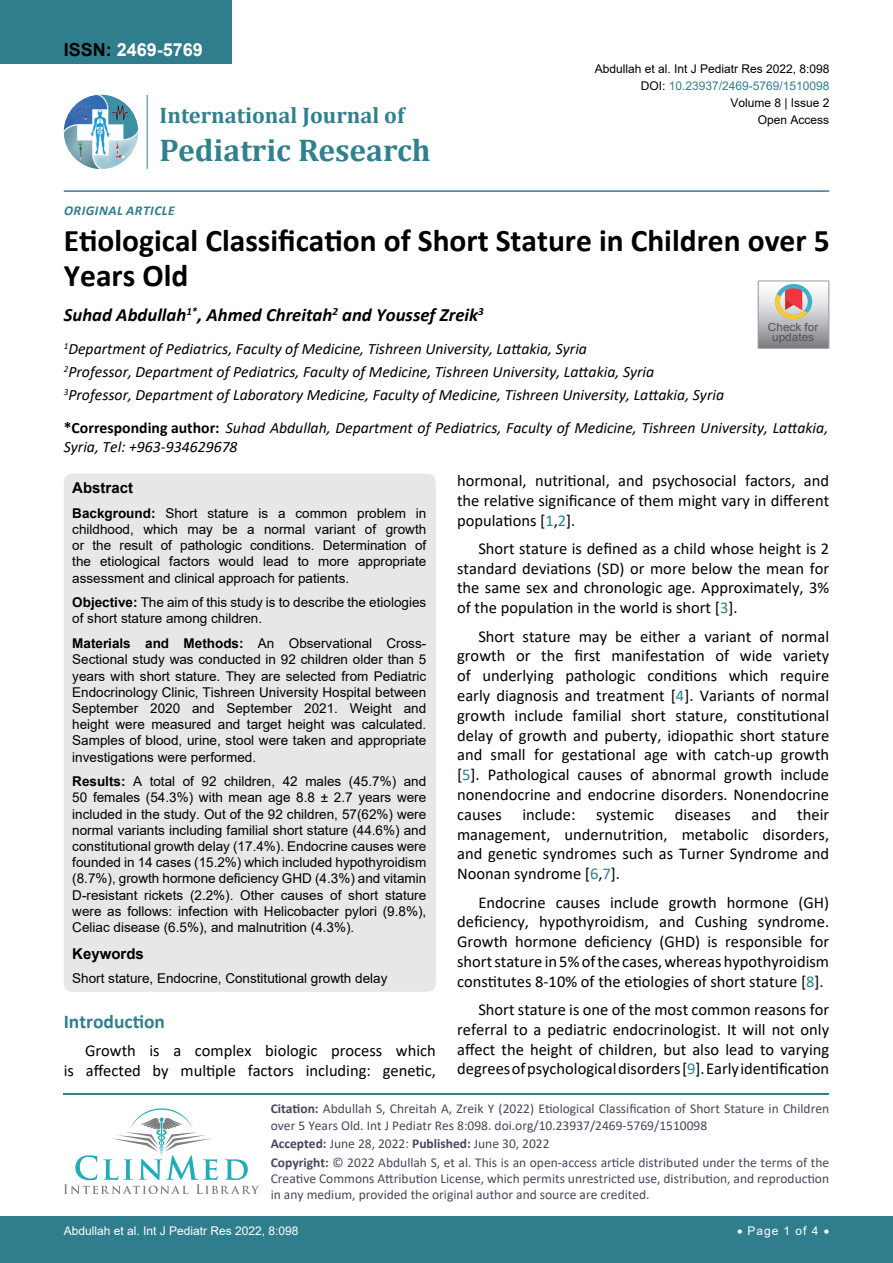
<style>
.page{position:relative;width:893px;height:1263px;background:#fff}
.page>*{position:absolute;margin:0;border:0;box-sizing:border-box;transform-origin:0 0}
.t1{font:700 31.5px/34.5px "Calibri";color:#000}
.t2{font:700 31.5px "Cambria";color:#30808d}
.t3{font:700 22.5px "Cambria";color:#30808d}
.t4{font:700 19.5px "Calibri";color:#30808d}
.t5{font:italic 700 18.75px "Calibri";color:#000}
.t6{font:700 18px "Arial";color:#fff}
.t7{font:16.5px/19.8px "Calibri";color:#000;text-align:justify}
.t8{font:italic 15.75px/23.1px "Calibri";color:#000}
.t9{font:700 15px "Arial";color:#000}
.t10{font:13.5px/16.2px "Arial";color:#000;text-align:justify}
.t11{font:13.5px/16.2px "Calibri";color:#47475c}
.t12{font:italic 700 13.5px "Calibri";letter-spacing:.04em;color:#307d8d}
.t13{font:12px "Arial";color:#000}
.t14{font:12px "Arial";color:#fff}
.t15{font:12px "Arial";color:#30808d}
.t16{font:11.1px/9.6px "Arial";color:#535353;text-align:center;scale:1.06 1}
.s1{color:#000}
.s2{font-weight:700;font-style:normal}
.s3{font-weight:700}
.s4{color:#30808d}
</style>
<div class="page">
<hr style="left:64px;top:1093px;width:765px;height:2px;background:#30808d">
<svg style="left:64px;top:1108px;width:195px;height:86px"></svg>
<div style="left:0;top:0;width:231px;height:64px;background:#307d8d"></div>
<img style="left:64px;top:95px;width:74px;height:74px;border-radius:37px">
<hr style="left:147px;top:95px;width:1px;height:74px;background:#307d8d">
<hr style="left:64px;top:190px;width:765px;height:2px;background:#307d8d">
<div style="left:0;top:1217px;width:893px;height:46px;background:#307d8d"></div>
<div style="left:64px;top:474px;width:372px;height:518px;background:#e6e7e8;border-radius:9px"></div>
<svg style="left:758px;top:281px;width:71px;height:67px;background:#bdb6b3"></svg>
<p class="t6" style="left:64px;top:37px;width:141px"><span class="s1">ISSN:</span> 2469-5769</p>
<h2 class="t3" style="left:160px;top:100px;width:246px">International Journal of</h2>
<h1 class="t2" style="left:160px;top:128px;width:273px">Pediatric Research</h1>
<p class="t12" style="left:64px;top:201px;width:112px">Original Article</p>
<p class="t13" style="left:595px;top:60px;width:236px">Abdullah et al. Int J Pediatr Res 2022, 8:098</p>
<p class="t13" style="left:730px;top:95px;width:101px">Volume 8 | Issue 2</p>
<p class="t15" style="left:641px;top:77px;width:190px"><span class="s1">DOI:</span> 10.23937/2469-5769/1510098</p>
<p class="t13" style="left:758px;top:112px;width:73px">Open Access</p>
<h1 class="t1" style="left:64px;top:223px;width:767px">Etiological Classification of Short Stature in Children over 5<br>Years Old</h1>
<p class="t5" style="left:64px;top:301px;width:421px">Suhad Abdullah<sup>1*</sup>, Ahmed Chreitah<sup>2</sup> and Youssef Zreik<sup>3</sup></p>
<p class="t8" style="left:64px;top:337px;width:662px"><sup>1</sup>Department of Pediatrics, Faculty of Medicine, Tishreen University, Lattakia, Syria<br><sup>2</sup>Professor, Department of Pediatrics, Faculty of Medicine, Tishreen University, Lattakia, Syria<br><sup>3</sup>Professor, Department of Laboratory Medicine, Faculty of Medicine, Tishreen University, Lattakia, Syria</p>
<p class="t8" style="left:64px;top:418px;width:766px;line-height:18.9px"><span class="s2">*Corresponding author:</span> Suhad Abdullah, Department of Pediatrics, Faculty of Medicine, Tishreen University, Lattakia,<br>Syria, Tel: +963-934629678</p>
<p class="t9" style="left:72px;top:477px;width:62px">Abstract</p>
<p class="t10" style="left:72px;top:505px;width:355px"><span class="s3">Background:</span> Short stature is a common problem in childhood, which may be a normal variant of growth or the result of pathologic conditions. Determination of the etiological factors would lead to more appropriate assessment and clinical approach for patients.</p>
<p class="t10" style="left:72px;top:594px;width:355px"><span class="s3">Objective:</span> The aim of this study is to describe the etiologies of short stature among children.</p>
<p class="t10" style="left:72px;top:635px;width:356px"><span class="s3">Materials and Methods:</span> An Observational Cross-Sectional study was conducted in 92 children older than 5 years with short stature. They are selected from Pediatric Endocrinology Clinic, Tishreen University Hospital between September 2020 and September 2021. Weight and height were measured and target height was calculated.<br>Samples of blood, urine, stool were taken and appropriate investigations were performed.</p>
<p class="t10" style="left:72px;top:773px;width:356px"><span class="s3">Results:</span> A total of 92 children, 42 males (45.7%) and 50 females (54.3%) with mean age 8.8 ± 2.7 years were included in the study. Out of the 92 children, 57(62%) were normal variants including familial short stature (44.6%) and constitutional growth delay (17.4%). Endocrine causes were founded in 14 cases (15.2%) which included hypothyroidism (8.7%), growth hormone deficiency GHD (4.3%) and vitamin D-resistant rickets (2.2%). Other causes of short stature were as follows: infection with Helicobacter pylori (9.8%), Celiac disease (6.5%), and malnutrition (4.3%).</p>
<p class="t9" style="left:72px;top:943px;width:73px">Keywords</p>
<p class="t10" style="left:72px;top:970px;width:317px">Short stature, Endocrine, Constitutional growth delay</p>
<p class="t16" style="left:768px;top:322px;width:49px">Check for updates</p>
<p class="t7" style="left:457px;top:470px;width:374px">hormonal, nutritional, and psychosocial factors, and the relative significance of them might vary in different populations [<span class="s4">1</span>,<span class="s4">2</span>].</p>
<p class="t7" style="left:457px;top:538px;width:374px;text-indent:21px">Short stature is defined as a child whose height is 2 standard deviations (SD) or more below the mean for the same sex and chronologic age. Approximately, 3% of the population in the world is short [<span class="s4">3</span>].</p>
<p class="t7" style="left:457px;top:626px;width:374px;text-indent:21px">Short stature may be either a variant of normal growth or the first manifestation of wide variety of underlying pathologic conditions which require early diagnosis and treatment [<span class="s4">4</span>]. Variants of normal growth include familial short stature, constitutional delay of growth and puberty, idiopathic short stature and small for gestational age with catch-up growth [<span class="s4">5</span>]. Pathological causes of abnormal growth include nonendocrine and endocrine disorders. Nonendocrine causes include: systemic diseases and their management, undernutrition, metabolic disorders, and genetic syndromes such as Turner Syndrome and Noonan syndrome [<span class="s4">6</span>,<span class="s4">7</span>].</p>
<p class="t7" style="left:457px;top:892px;width:374px;text-indent:21px">Endocrine causes include growth hormone (GH) deficiency, hypothyroidism, and Cushing syndrome.<br>Growth hormone deficiency (GHD) is responsible for short stature in 5% of the cases, whereas hypothyroidism constitutes 8-10% of the etiologies of short stature [<span class="s4">8</span>].</p>
<p class="t7" style="left:457px;top:999px;width:374px;text-indent:21px">Short stature is one of the most common reasons for referral to a pediatric endocrinologist. It will not only affect the height of children, but also lead to varying degrees of psychological disorders [<span class="s4">9</span>]. Early identification</p>
<p class="t4" style="left:64px;top:1007px;width:103px">Introduction</p>
<p class="t7" style="left:64px;top:1040px;width:374px;text-align:right">Growth is a complex biologic process which<br>is affected by multiple factors including: genetic,</p>
<p class="t11" style="left:271px;top:1100px;width:560px"><span class="s3">Citation:</span> Abdullah S, Chreitah A, Zreik Y (2022) Etiological Classification of Short Stature in Children over 5 Years Old. Int J Pediatr Res 8:098. doi.org/10.23937/2469-5769/1510098</p>
<p class="t11" style="left:271px;top:1134px;width:560px;line-height:18.6px"><span class="s3">Accepted:</span> June 28, 2022: <span class="s3">Published:</span> June 30, 2022<br><span class="s3">Copyright:</span> © 2022 Abdullah S, et al. This is an open-access article distributed under the terms of the</p>
<p class="t11" style="left:271px;top:1170px;width:560px">Creative Commons Attribution License, which permits unrestricted use, distribution, and reproduction in any medium, provided the original author and source are credited.</p>
<p class="t14" style="left:64px;top:1223px;width:236px">Abdullah et al. Int J Pediatr Res 2022, 8:098</p>
<p class="t14" style="left:737px;top:1223px;width:94px">• Page 1 of 4 •</p>
</div>
